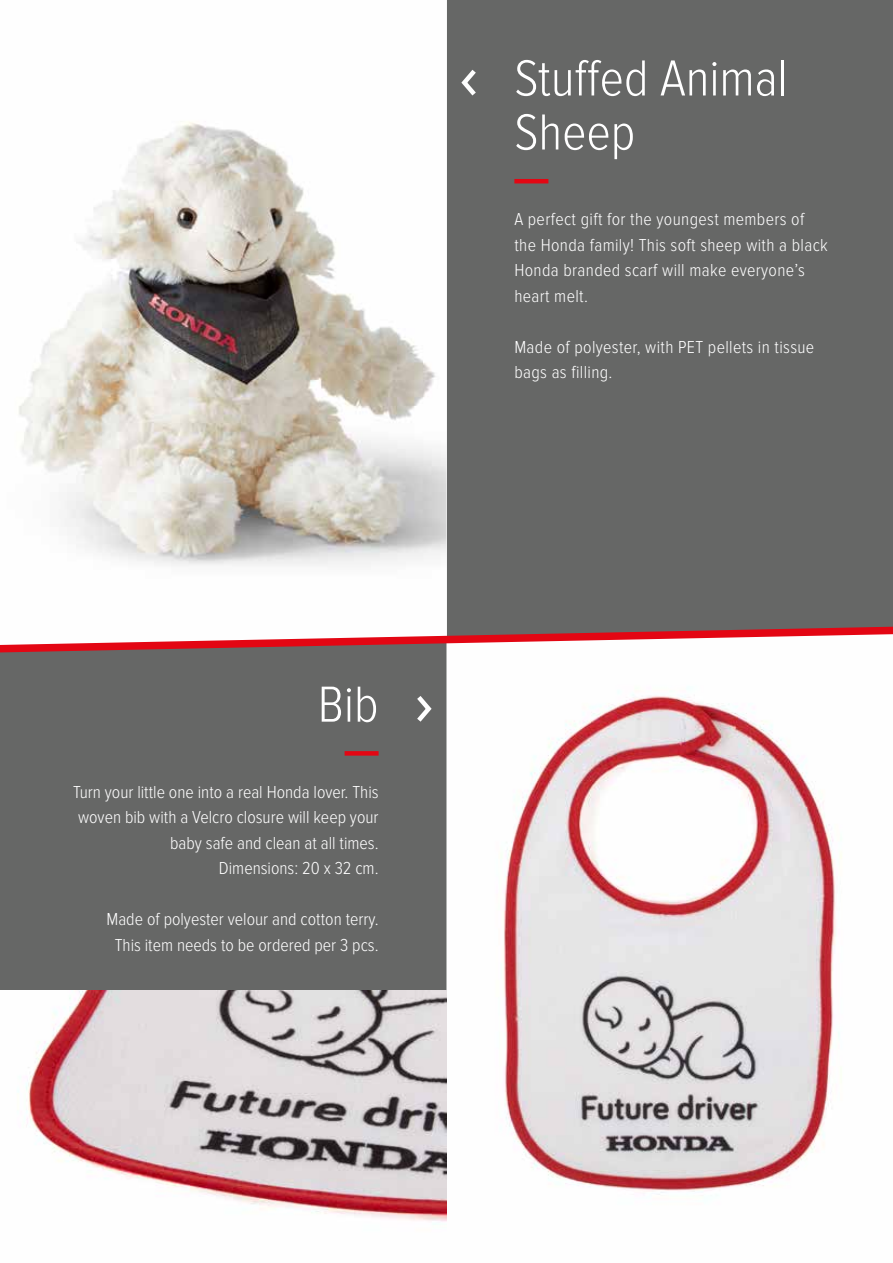
<style>
.page{position:relative;width:893px;height:1263px;background:#fff}
.page>*{position:absolute;margin:0;border:0;box-sizing:border-box;transform-origin:0 0}
.t1{font:300 52.5px/54px "Proxima Nova Cond";color:#fff}
.t2{font:300 18px/25.5px "Proxima Nova Cond";color:#fff;text-align:right}
.t3{font:300 18px/25.5px "Proxima Nova Cond";letter-spacing:.02em;color:#fff}
</style>
<div class="page">
<div style="left:447px;top:0;width:446px;height:604px;background:#666766"></div>
<img style="left:446px;top:657px;width:396px;height:565px">
<img style="left:19px;top:122px;width:427px;height:444px">
<div style="left:0;top:657px;width:446px;height:334px;background:#666766"></div>
<hr style="left:514px;top:179px;width:34px;height:4px;background:#e30613">
<svg style="left:458px;top:65px;width:22px;height:35px"></svg>
<div style="left:345px;top:751px;width:34px;height:5px;background:#e30613"></div>
<svg style="left:412px;top:691px;width:23px;height:35px"></svg>
<img style="left:18px;top:991px;width:428px;height:234px">
<svg style="left:0;top:604px;width:893px;height:53px"></svg>
<h1 class="t1" style="left:318px;top:678px;width:62px">Bib</h1>
<p class="t2" style="left:73px;top:779px;width:307px">Turn your little one into a real Honda lover. This woven bib with a Velcro closure will keep your baby safe and clean at all times.<br>Dimensions: 20 x 32 cm.</p>
<p class="t2" style="left:106px;top:907px;width:274px;text-align:center">Made of polyester velour and cotton terry.<br>This item needs to be ordered per 3 pcs.</p>
<h1 class="t1" style="left:514px;top:52px;width:275px">Stuffed Animal<br>Sheep</h1>
<p class="t3" style="left:514px;top:207px;width:315px">A perfect gift for the youngest members of the Honda family! This soft sheep with a black Honda branded scarf will make everyone’s heart melt.</p>
<p class="t3" style="left:514px;top:334px;width:301px">Made of polyester, with PET pellets in tissue bags as filling.</p>
</div>
